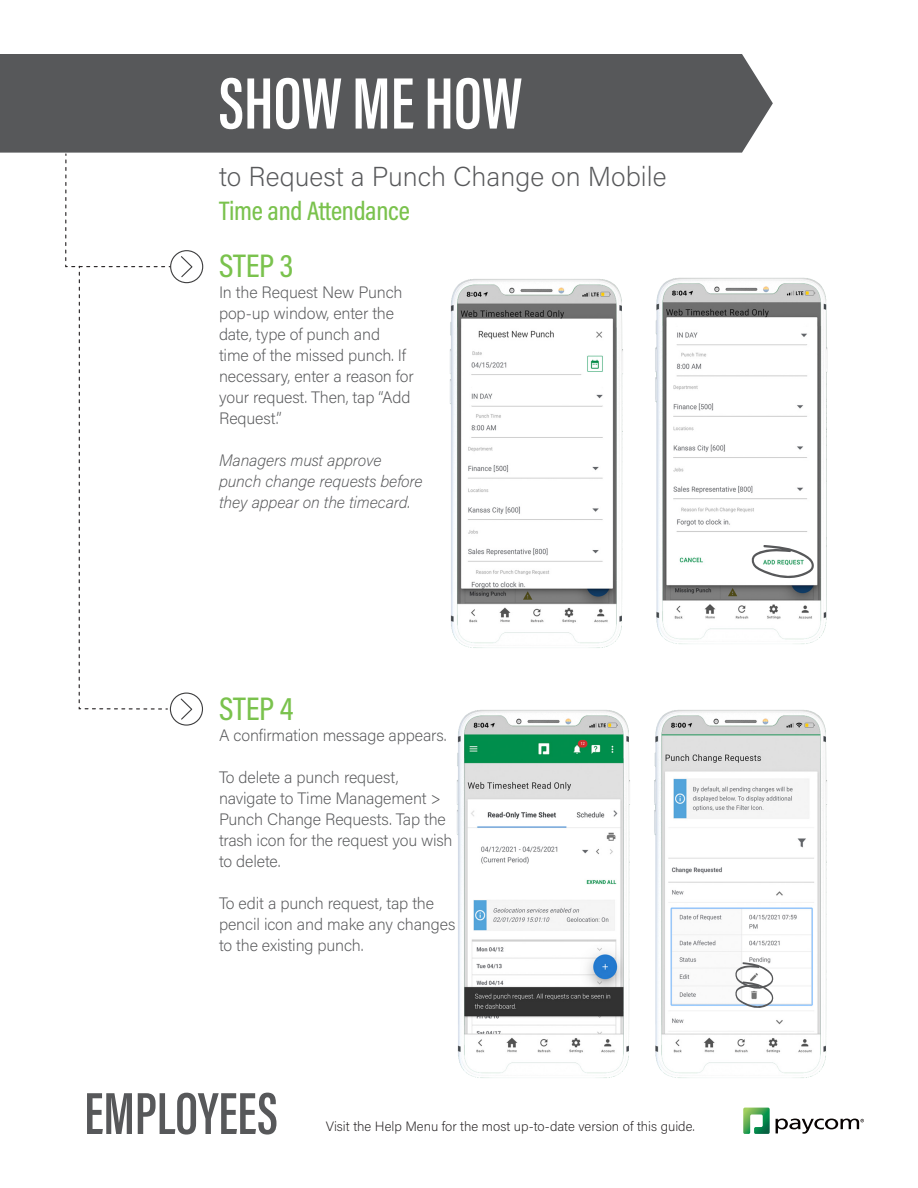
<style>
.page{position:relative;width:918px;height:1188px;background:#fff}
.page>*{position:absolute;margin:0;border:0;box-sizing:border-box;transform-origin:0 0}
.t1{font:600 75px "Acumin Pro Extra Cond";color:#fff}
.t2{font:600 61.05px "Acumin Pro Extra Cond";color:#57585a}
.t3{font:500 33px "Acumin Pro Cond";letter-spacing:-.005em;color:#7ac24d}
.t4{font:200 27.3px "Acumin Pro";color:#57585a}
.t5{font:500 27px "Acumin Pro Cond";letter-spacing:-.01em;color:#7ac24d}
.t6{font:200 16.5px/21px "Acumin Pro";letter-spacing:-.01em;color:#57585a}
.t7{font:italic 200 16.5px/21px "Acumin Pro";letter-spacing:-.01em;color:#57585a}
.t8{font:200 13.5px "Acumin Pro";color:#231f20}
</style>
<div class="page">
<div style="left:0;top:54px;width:773px;height:99px;background:#57585a"></div>
<svg style="left:743px;top:1108px;width:27px;height:26px"></svg>
<svg style="left:776px;top:1119px;width:88px;height:15px"></svg>
<svg style="left:65px;top:153px;width:107px;height:557px"></svg>
<div style="left:170px;top:250px;width:33px;height:33px;border:1px solid #3e3e3f;border-radius:50%"></div>
<svg style="left:181px;top:256px;width:12px;height:22px"></svg>
<div style="left:170px;top:693px;width:32px;height:32px;background:#fff;border-radius:50%"></div>
<div style="left:170px;top:693px;width:33px;height:33px;border:1px solid #3e3e3f;border-radius:50%"></div>
<svg style="left:180px;top:698px;width:13px;height:22px"></svg>
<img style="left:655px;top:277px;width:173px;height:367px">
<svg style="left:751px;top:545px;width:64px;height:35px"></svg>
<img style="left:450px;top:279px;width:173px;height:369px">
<img style="left:457px;top:710px;width:370px;height:368px">
<svg style="left:735px;top:962px;width:39px;height:47px"></svg>
<p class="t1" style="left:219px;top:58px;width:305px">SHOW ME HOW</p>
<p class="t4" style="left:219px;top:157px;width:449px">to Request a Punch Change on Mobile</p>
<p class="t5" style="left:219px;top:193px;width:192px">Time and Attendance</p>
<p class="t3" style="left:219px;top:244px;width:76px">STEP 3</p>
<p class="t6" style="left:219px;top:281px;width:196px">In the Request New Punch pop-up window, enter the date, type of punch and time of the missed punch. If necessary, enter a reason for your request. Then, tap “Add<br>Request.”</p>
<p class="t7" style="left:219px;top:449px;width:205px">Managers must approve punch change requests before they appear on the timecard.</p>
<p class="t3" style="left:219px;top:687px;width:76px">STEP 4</p>
<p class="t6" style="left:219px;top:724px;width:229px">A confirmation message appears.</p>
<p class="t6" style="left:219px;top:766px;width:235px">To delete a punch request, navigate to Time Management &gt;<br>Punch Change Requests. Tap the trash icon for the request you wish to delete.</p>
<p class="t6" style="left:219px;top:892px;width:238px">To edit a punch request, tap the pencil icon and make any changes to the existing punch.</p>
<h2 class="t2" style="left:84px;top:1076px;width:195px">EMPLOYEES</h2>
<p class="t8" style="left:326px;top:1117px;width:370px">Visit the Help Menu for the most up-to-date version of this guide.</p>
</div>
